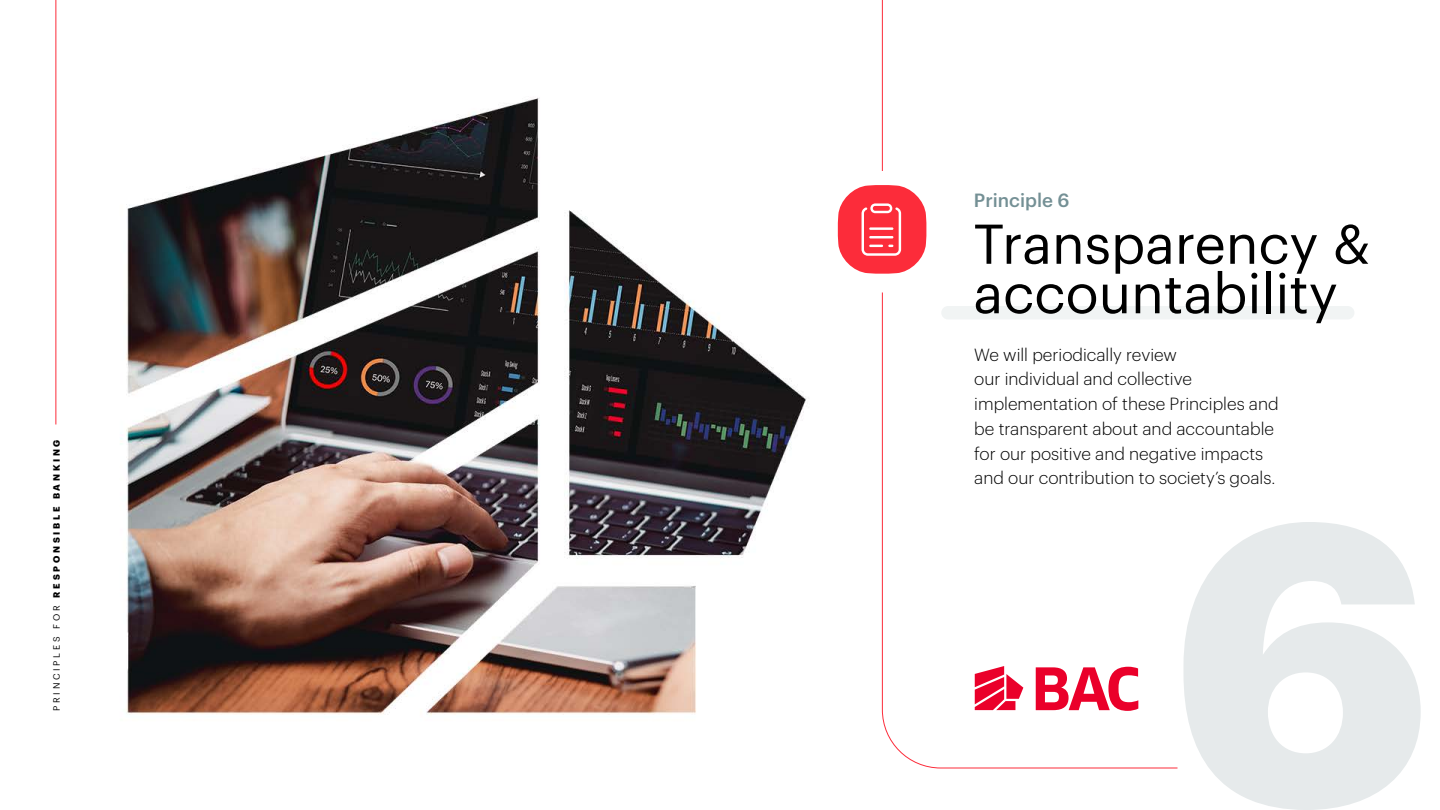
<style>
.page{position:relative;width:1440px;height:810px;background:#fff}
.page>*{position:absolute;margin:0;border:0;box-sizing:border-box;transform-origin:0 0}
.t1{font:54.75px/49.5px "Graphik";color:#000}
.t2{font:500 18.75px "Graphik";color:#749095}
.t3{font:300 17.25px/24.8px "Graphik";color:#000}
.t4{font:700 9px "Graphik";letter-spacing:.305em;color:#000}
.s1{font-weight:400}
</style>
<div class="page">
<img style="left:55px;top:0;width:1298px;height:715px">
<div style="left:941px;top:306px;width:413px;height:14px;background:#f1f4f4;border-radius:7px"></div>
<hr style="left:882px;top:0;width:1px;height:171px;background:#fc2c3a">
<hr style="left:56px;top:0;width:1px;height:424px;background:#fc2c3a">
<svg style="left:882px;top:292px;width:296px;height:477px"></svg>
<svg style="left:1183px;top:522px;width:238px;height:288px;fill:#e6eaeb"></svg>
<svg style="left:838px;top:185px;width:89px;height:89px"></svg>
<p class="t4" style="left:50px;top:711px;width:273px;rotate:-90deg"><span class="s1">PRINCIPLES FOR</span> RESPONSIBLE BANKING</p>
<p class="t2" style="left:974px;top:186px;width:97px">Principle 6</p>
<h1 class="t1" style="left:974px;top:215px;width:398px">Transparency &amp; accountability</h1>
<p class="t3" style="left:974px;top:341px;width:306px">We will periodically review<br>our individual and collective implementation of these Principles and be transparent about and accountable for our positive and negative impacts and our contribution to society’s goals.</p>
</div>
